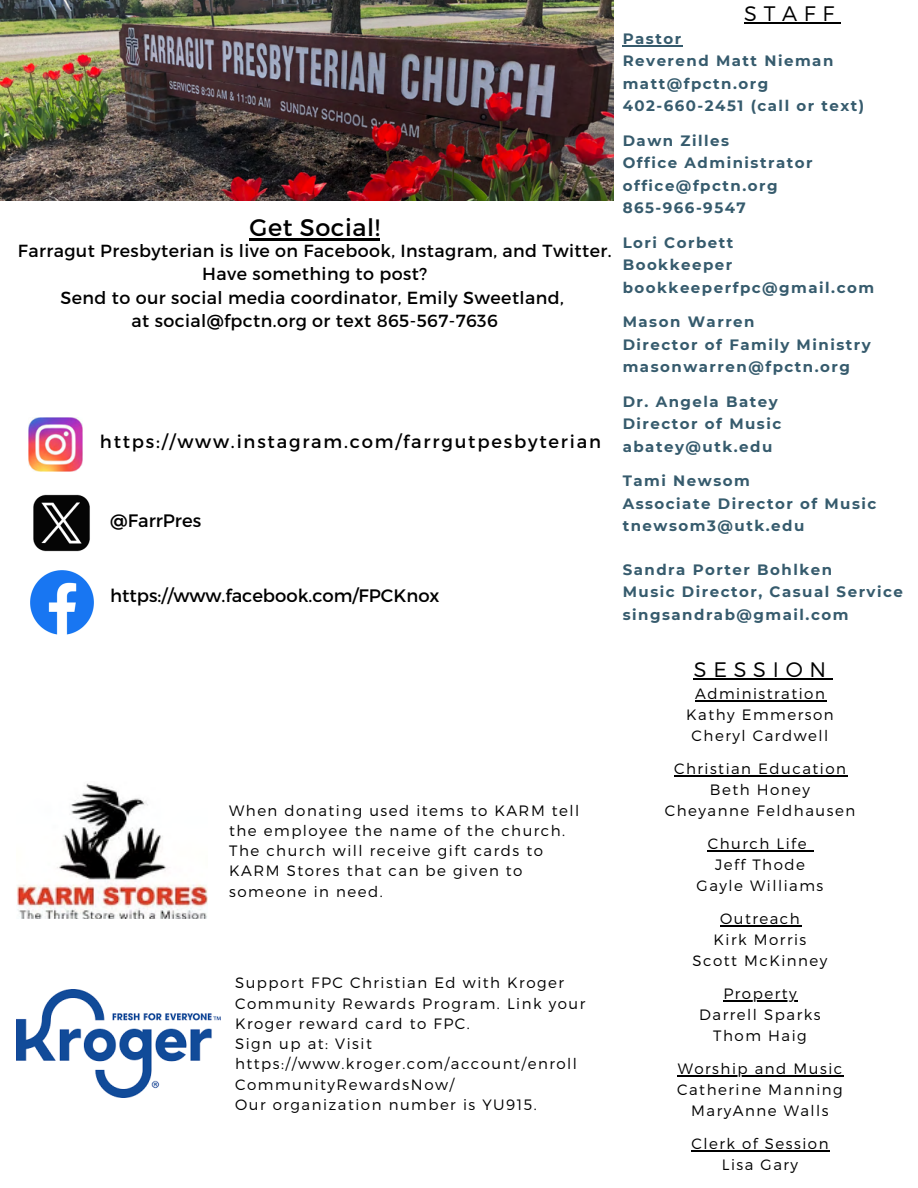
<style>
.page{position:relative;width:918px;height:1188px;background:#fff}
.page>*{position:absolute;margin:0;border:0;box-sizing:border-box;transform-origin:0 0}
.t1{font:24px "Montserrat";letter-spacing:.025em;color:#000}
.t2{font:300 21px "Montserrat";letter-spacing:.32em;color:#000}
.t3{font:18px "Montserrat";letter-spacing:.1em;color:#000}
.t4{font:18px "Montserrat";color:#000}
.t5{font:17.55px/23.7px "Montserrat";letter-spacing:.025em;color:#000;text-align:center}
.t6{font:300 15px/21px "Montserrat";letter-spacing:.1em;color:#000;text-align:center}
.t7{font:700 15px/22.5px "Montserrat";letter-spacing:.1em;color:#365b6d}
</style>
<div class="page">
<img style="left:0;top:0;width:613px;height:200px">
<img style="left:29px;top:417px;width:54px;height:54px">
<img style="left:30px;top:570px;width:64px;height:64px">
<img style="left:17px;top:783px;width:191px;height:136px">
<img style="left:17px;top:989px;width:203px;height:109px">
<img style="left:33px;top:494px;width:57px;height:57px">
<hr style="left:623px;top:45px;width:60px;height:2px;background:#365b6d">
<hr style="left:695px;top:700px;width:131px;height:2px;background:#000">
<hr style="left:674px;top:775px;width:173px;height:2px;background:#000">
<hr style="left:708px;top:850px;width:100px;height:2px;background:#000">
<svg style="left:808px;top:850px;width:6px;height:2px"></svg>
<hr style="left:720px;top:925px;width:81px;height:2px;background:#000">
<hr style="left:723px;top:1000px;width:75px;height:2px;background:#000">
<hr style="left:678px;top:1075px;width:166px;height:2px;background:#000">
<hr style="left:691px;top:1150px;width:139px;height:2px;background:#000">
<hr style="left:744px;top:22px;width:97px;height:1px;background:#000">
<hr style="left:694px;top:679px;width:139px;height:1px;background:#000">
<hr style="left:250px;top:239px;width:130px;height:2px;background:#000">
<h1 class="t1" style="left:250px;top:212px;width:132px">Get Social!</h1>
<p class="t5" style="left:18px;top:238px;width:595px">Farragut Presbyterian is live on Facebook, Instagram, and Twitter.<br>Have something to post?<br>Send to our social media coordinator, Emily Sweetland,<br>at social@fpctn.org or text 865-567-7636</p>
<p class="t3" style="left:100px;top:430px;width:503px">https://www.instagram.com/farrgutpesbyterian</p>
<p class="t4" style="left:110px;top:508px;width:92px">@FarrPres</p>
<p class="t4" style="left:110px;top:584px;width:331px">https://www.facebook.com/FPCKnox</p>
<h2 class="t2" style="left:744px;top:0;width:92px">STAFF</h2>
<p class="t7" style="left:623px;top:27px;width:243px">Pastor<br>Reverend Matt Nieman matt@fpctn.org<br>402-660-2451 (call or text)</p>
<p class="t7" style="left:623px;top:129px;width:191px">Dawn Zilles<br>Office Administrator office@fpctn.org<br>865-966-9547</p>
<p class="t7" style="left:623px;top:231px;width:253px">Lori Corbett<br>Bookkeeper bookkeeperfpc@gmail.com</p>
<p class="t7" style="left:623px;top:311px;width:250px">Mason Warren<br>Director of Family Ministry masonwarren@fpctn.org</p>
<p class="t7" style="left:623px;top:390px;width:160px">Dr. Angela Batey<br>Director of Music abatey@utk.edu</p>
<p class="t7" style="left:623px;top:470px;width:255px">Tami Newsom<br>Associate Director of Music tnewsom3@utk.edu</p>
<p class="t7" style="left:623px;top:558px;width:282px">Sandra Porter Bohlken<br>Music Director, Casual Service singsandrab@gmail.com</p>
<p class="t6" style="left:229px;top:799px;width:352px;line-height:20.2px;text-align:left">When donating used items to KARM tell the employee the name of the church.<br>The church will receive gift cards to<br>KARM Stores that can be given to someone in need.</p>
<p class="t6" style="left:235px;top:972px;width:352px;line-height:20.2px;text-align:left">Support FPC Christian Ed with Kroger<br>Community Rewards Program. Link your<br>Kroger reward card to FPC.<br>Sign up at: Visit https://www.kroger.com/account/enroll<br>CommunityRewardsNow/<br>Our organization number is YU915.</p>
<h2 class="t2" style="left:694px;top:656px;width:134px">SESSION</h2>
<p class="t6" style="left:686px;top:682px;width:149px">Administration<br>Kathy Emmerson<br>Cheryl Cardwell</p>
<p class="t6" style="left:665px;top:757px;width:192px">Christian Education<br>Beth Honey<br>Cheyanne Feldhausen</p>
<p class="t6" style="left:697px;top:832px;width:128px">Church Life<br>Jeff Thode<br>Gayle Williams</p>
<p class="t6" style="left:693px;top:907px;width:136px">Outreach<br>Kirk Morris<br>Scott McKinney</p>
<p class="t6" style="left:699px;top:982px;width:123px">Property<br>Darrell Sparks<br>Thom Haig</p>
<p class="t6" style="left:677px;top:1057px;width:167px">Worship and Music<br>Catherine Manning<br>MaryAnne Walls</p>
<p class="t6" style="left:691px;top:1132px;width:139px">Clerk of Session<br>Lisa Gary</p>
</div>
